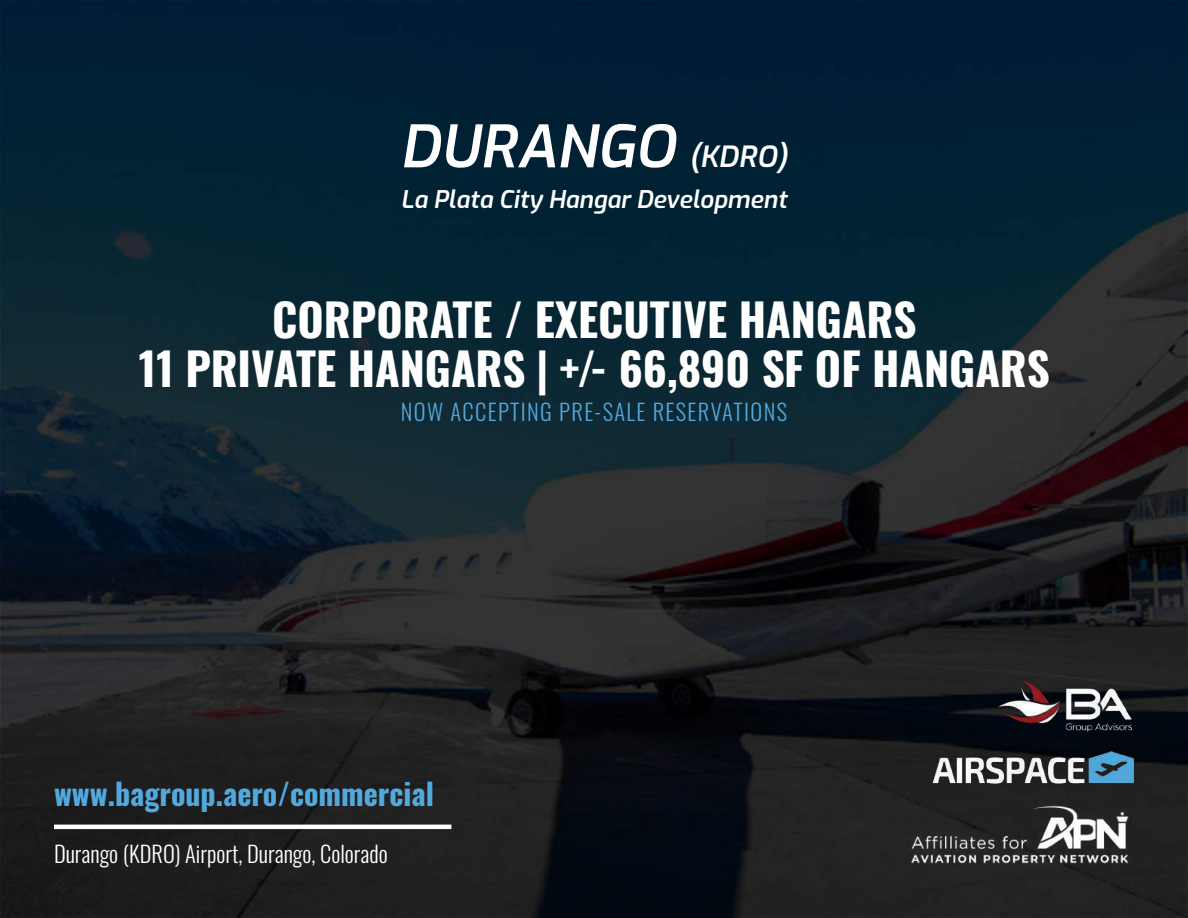
<style>
.page{position:relative;width:1188px;height:918px;background:#fff}
.page>*{position:absolute;margin:0;border:0;box-sizing:border-box;transform-origin:0 0}
.t1{font:italic 600 58.35px "Exo";color:#fff}
.t2{font:700 45px/49.3px "Oswald";color:#fff;text-align:center}
.t3{font:700 30px "Oswald";color:#52a9dd}
.t4{font:italic 600 24.3px "Exo";color:#fff}
.t5{font:300 22.5px "Oswald";color:#fff}
.t6{font:300 22.5px "Oswald";letter-spacing:.06em;color:#52a9dd}
.s1{font-size:29.1px}
</style>
<div class="page">
<img style="left:0;top:0;width:1188px;height:918px">
<img style="left:998px;top:681px;width:136px;height:53px">
<img style="left:922px;top:751px;width:212px;height:37px">
<img style="left:912px;top:802px;width:222px;height:68px">
<hr style="left:54px;top:825px;width:397px;height:4px;background:#fff">
<p class="t1" style="left:400px;top:103px;width:389px">DURANGO <span class="s1">(KDRO)</span></p>
<p class="t4" style="left:401px;top:181px;width:388px">La Plata City Hangar Development</p>
<p class="t2" style="left:139px;top:290px;width:913px">CORPORATE / EXECUTIVE HANGARS<br>11 PRIVATE HANGARS | +/- 66,890 SF OF HANGARS</p>
<p class="t6" style="left:401px;top:392px;width:388px">NOW ACCEPTING PRE-SALE RESERVATIONS</p>
<p class="t3" style="left:54px;top:767px;width:381px">www.bagroup.aero/commercial</p>
<p class="t5" style="left:54px;top:833px;width:335px">Durango (KDRO) Airport, Durango, Colorado</p>
</div>
